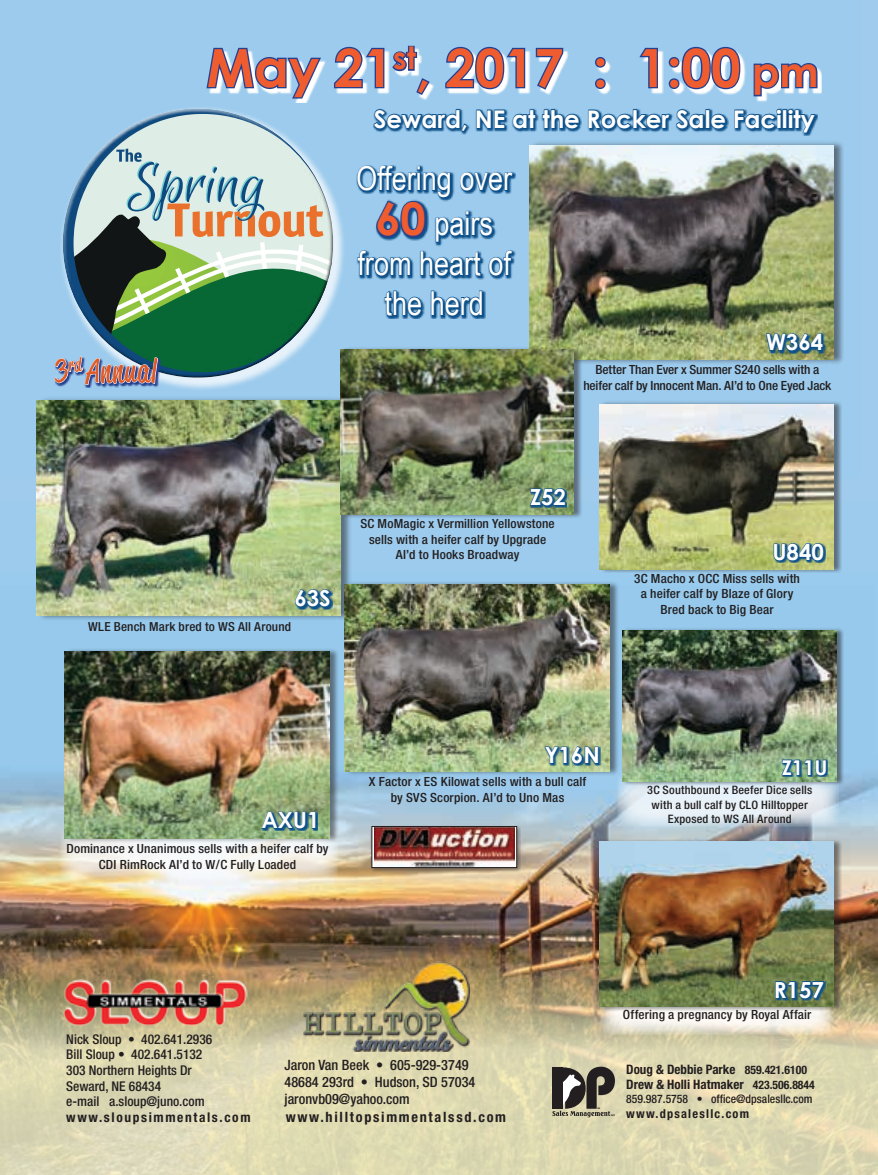
<style>
.page{position:relative;width:878px;height:1175px;background:#fff}
.page>*{position:absolute;margin:0;border:0;box-sizing:border-box;transform-origin:0 0}
.t1{font:700 52.65px "Century Gothic";color:#ee5c30}
.t2{font:33px/45px "Arial Narrow";color:#fff;text-align:center}
.t3{font:32.55px "Reklame Script Regular DEMO";letter-spacing:.04em;color:#e05b27}
.t4{font:700 24.3px "Century Gothic";color:#fff}
.t5{font:700 22.2px "Century Gothic";color:#fff}
.t6{font:700 20.25px "Century Gothic";color:#fff}
.t7{font:500 condensed 14.25px/17.1px "Helvetica Neue";color:#231f20}
.t8{font:700 condensed 14.25px "Helvetica Neue";letter-spacing:.12em;color:#231f20}
.t9{font:500 condensed 13.5px/15.6px "Helvetica Neue";color:#231f20}
.t10{font:700 condensed 13.5px "Helvetica Neue";letter-spacing:.12em;color:#231f20}
.t11{font:700 condensed 13.05px/15.6px "Helvetica Neue";color:#231f20}
.t12{font:500 condensed 12.6px/15.9px "Helvetica Neue";letter-spacing:.01em;color:#231f20;text-align:center;scale:1.05 1}
.t13{font:500 condensed 12.6px/15.8px "Helvetica Neue";letter-spacing:-.01em;color:#231f20;text-align:center;scale:1.05 1}
.t14{font:500 condensed 12.45px "Helvetica Neue";letter-spacing:.015em;color:#231f20;scale:1.05 1}
.t15{font:700 condensed 12.3px "Helvetica Neue";letter-spacing:.1em;color:#231f20}
.t16{font:500 condensed 11.7px "Helvetica Neue";color:#231f20}
.t17{font:500 condensed 11.55px/14.5px "Helvetica Neue";letter-spacing:.015em;color:#231f20;text-align:center;scale:1.05 1}
.t18{font:800 condensed 2.55px "Helvetica Neue";color:#231f20}
.t19{font:800 condensed 2.1px "Helvetica Neue";color:#231f20}
.s1{font-size:41.55px}
.s2{font-family:"Century Gothic";font-weight:700;font-size:45px;color:#ee5c30}
.s3{font-size:11.7px}
</style>
<div class="page">
<img style="left:0;top:0;width:878px;height:946px">
<div style="left:59px;top:104px;width:287px;height:287px;background:#fff;opacity:.75"></div>
<div style="left:59px;top:105px;width:259px;height:199px;background:#fff;opacity:.75"></div>
<svg style="left:209px;top:48px;width:612px;height:55px;background:#a4cfee"></svg>
<svg style="left:205px;top:47px;width:118px;height:53px"></svg>
<svg style="left:331px;top:44px;width:100px;height:53px"></svg>
<svg style="left:443px;top:45px;width:83px;height:46px"></svg>
<svg style="left:534px;top:47px;width:30px;height:44px"></svg>
<svg style="left:593px;top:55px;width:14px;height:36px"></svg>
<svg style="left:638px;top:47px;width:21px;height:43px"></svg>
<svg style="left:667px;top:45px;width:74px;height:46px"></svg>
<svg style="left:752px;top:61px;width:66px;height:37px"></svg>
<svg style="left:373px;top:108px;width:444px;height:27px;background:#88b9de"></svg>
<svg style="left:373px;top:109px;width:95px;height:23px;background:#447eae"></svg>
<svg style="left:476px;top:109px;width:29px;height:20px"></svg>
<svg style="left:512px;top:109px;width:68px;height:20px"></svg>
<svg style="left:587px;top:109px;width:117px;height:20px;background:#3e7aaa"></svg>
<div style="left:705px;top:109px;width:4px;height:19px;border:1px solid #0f5189"></div>
<svg style="left:710px;top:113px;width:16px;height:16px"></svg>
<svg style="left:733px;top:108px;width:83px;height:25px;background:#417cac"></svg>
<div style="left:530px;top:140px;width:314px;height:224px;background:#231f20;opacity:.53"></div>
<img style="left:529px;top:145px;width:304px;height:214px">
<svg style="left:765px;top:333px;width:60px;height:21px"></svg>
<svg style="left:765px;top:332px;width:58px;height:20px"></svg>
<div style="left:38px;top:396px;width:314px;height:224px;background:#231f20;opacity:.53"></div>
<img style="left:37px;top:401px;width:304px;height:214px">
<svg style="left:294px;top:589px;width:39px;height:20px"></svg>
<svg style="left:294px;top:588px;width:37px;height:20px"></svg>
<div style="left:341px;top:346px;width:241px;height:172px;background:#231f20;opacity:.53"></div>
<img style="left:340px;top:350px;width:234px;height:164px">
<svg style="left:529px;top:488px;width:38px;height:19px"></svg>
<svg style="left:529px;top:487px;width:37px;height:19px"></svg>
<div style="left:600px;top:400px;width:241px;height:173px;background:#231f20;opacity:.53"></div>
<img style="left:599px;top:404px;width:234px;height:165px">
<svg style="left:773px;top:543px;width:52px;height:19px"></svg>
<svg style="left:773px;top:542px;width:51px;height:19px"></svg>
<div style="left:345px;top:580px;width:274px;height:195px;background:#231f20;opacity:.53"></div>
<img style="left:344px;top:585px;width:265px;height:186px">
<svg style="left:544px;top:746px;width:56px;height:20px"></svg>
<svg style="left:544px;top:745px;width:55px;height:19px"></svg>
<div style="left:369px;top:824px;width:152px;height:48px;background:#231f20;opacity:.43"></div>
<img style="left:374px;top:828px;width:141px;height:37px">
<div style="left:372px;top:826px;width:145px;height:41px;border:1px solid #231f20"></div>
<svg style="left:60px;top:829px;width:278px;height:51px"></svg>
<div style="left:65px;top:647px;width:274px;height:195px;background:#231f20;opacity:.53"></div>
<img style="left:65px;top:651px;width:264px;height:187px">
<svg style="left:261px;top:811px;width:57px;height:20px"></svg>
<svg style="left:261px;top:811px;width:55px;height:18px"></svg>
<svg style="left:616px;top:775px;width:222px;height:51px;background:#dae6ee"></svg>
<div style="left:622px;top:627px;width:222px;height:158px;background:#231f20;opacity:.53"></div>
<img style="left:622px;top:631px;width:214px;height:150px">
<svg style="left:781px;top:759px;width:47px;height:18px"></svg>
<svg style="left:780px;top:759px;width:47px;height:17px"></svg>
<svg style="left:0;top:946px;width:878px;height:228px;background:#d0c8a1"></svg>
<svg style="left:599px;top:1006px;width:234px;height:28px"></svg>
<div style="left:600px;top:838px;width:241px;height:172px;background:#231f20;opacity:.53"></div>
<img style="left:599px;top:842px;width:234px;height:164px">
<svg style="left:774px;top:980px;width:51px;height:20px"></svg>
<svg style="left:774px;top:980px;width:50px;height:19px"></svg>
<img style="left:54px;top:973px;width:200px;height:55px">
<img style="left:286px;top:956px;width:198px;height:103px">
<svg style="left:552px;top:1066px;width:63px;height:51px;background:#817d6e"></svg>
<div style="left:552px;top:1067px;width:11px;height:41px;background:#231f20"></div>
<svg style="left:54px;top:149px;width:279px;height:251px;background:#84a8a0"></svg>
<svg style="left:356px;top:165px;width:159px;height:153px;background:#90c1e5"></svg>
<svg style="left:356px;top:165px;width:157px;height:78px;background:#6196c2"></svg>
<svg style="left:357px;top:250px;width:54px;height:26px"></svg>
<svg style="left:420px;top:250px;width:62px;height:26px;background:#447eae"></svg>
<svg style="left:488px;top:250px;width:25px;height:26px"></svg>
<svg style="left:384px;top:289px;width:38px;height:27px"></svg>
<svg style="left:430px;top:290px;width:53px;height:26px"></svg>
<h1 class="t1" style="left:206px;top:35px;width:613px">May 21<sup>st</sup>, 2017 : 1:00 <span class="s1">pm</span></h1>
<h3 class="t4" style="left:374px;top:103px;width:442px">Seward, NE at the Rocker Sale Facility</h3>
<h3 class="t3" style="left:55px;top:357px;width:102px">3<sup>rd</sup> Annual</h3>
<h2 class="t2" style="left:356px;top:155px;width:157px">Offering over<br><span class="s2">60</span> pairs</h2>
<h2 class="t2" style="left:357px;top:242px;width:155px;line-height:39.6px">from heart of the herd</h2>
<h3 class="t5" style="left:766px;top:328px;width:59px">W364</h3>
<p class="t13" style="left:583px;top:361px;width:237px">Better Than Ever x Summer S240 sells with a heifer calf by Innocent Man. AI’d to One Eyed Jack</p>
<h3 class="t5" style="left:294px;top:584px;width:38px">63S</h3>
<p class="t14" style="left:88px;top:619px;width:195px">WLE Bench Mark bred to WS All Around</p>
<h3 class="t5" style="left:530px;top:483px;width:37px">Z52</h3>
<p class="t12" style="left:360px;top:515px;width:187px">SC MoMagic x Vermillion Yellowstone sells with a heifer calf by Upgrade<br>AI’d to Hooks Broadway</p>
<h3 class="t5" style="left:772px;top:538px;width:53px">U840</h3>
<p class="t12" style="left:634px;top:570px;width:159px">3C Macho x OCC Miss sells with a heifer calf by Blaze of Glory<br>Bred back to Big Bear</p>
<h3 class="t5" style="left:261px;top:806px;width:60px">AXU1</h3>
<p class="t12" style="left:66px;top:840px;width:251px">Dominance x Unanimous sells with a heifer calf by<br>CDI RimRock AI’d to W/C Fully Loaded</p>
<h3 class="t5" style="left:544px;top:741px;width:56px">Y16N</h3>
<p class="t12" style="left:369px;top:773px;width:208px">X Factor x ES Kilowat sells with a bull calf by SVS Scorpion. AI’d to Uno Mas</p>
<h3 class="t6" style="left:781px;top:754px;width:47px">Z11U</h3>
<p class="t17" style="left:647px;top:782px;width:159px">3C Southbound x Beefer Dice sells with a bull calf by CLO Hilltopper<br>Exposed to WS All Around</p>
<h3 class="t5" style="left:773px;top:975px;width:52px">R157</h3>
<p class="t12" style="left:622px;top:1006px;width:181px">Offering a pregnancy by Royal Affair</p>
<p class="t9" style="left:66px;top:1030px;width:147px">Nick Sloup • 402.641.2936<br>Bill Sloup • 402.641.5132<br>303 Northern Heights Dr<br>Seward, NE 68434<br>e-mail a.sloup@juno.com</p>
<p class="t10" style="left:66px;top:1108px;width:186px">www.sloupsimmentals.com</p>
<p class="t7" style="left:284px;top:1056px;width:192px">Jaron Van Beek • 605-929-3749<br>48684 293rd • Hudson, SD 57034 jaronvb09@yahoo.com</p>
<p class="t8" style="left:286px;top:1108px;width:222px">www.hilltopsimmentalssd.com</p>
<p class="t19" style="left:597px;top:1106px;width:4px">SM</p>
<p class="t11" style="left:626px;top:1061px;width:190px">Doug &amp; Debbie Parke <span class="s3">859.421.6100<br></span>Drew &amp; Holli Hatmaker <span class="s3">423.506.8844</span></p>
<p class="t16" style="left:626px;top:1092px;width:188px">859.987.5758 • office@dpsalesllc.com</p>
<p class="t18" style="left:611px;top:1113px;width:5px">LLC</p>
<p class="t15" style="left:626px;top:1106px;width:124px">www.dpsalesllc.com</p>
</div>
